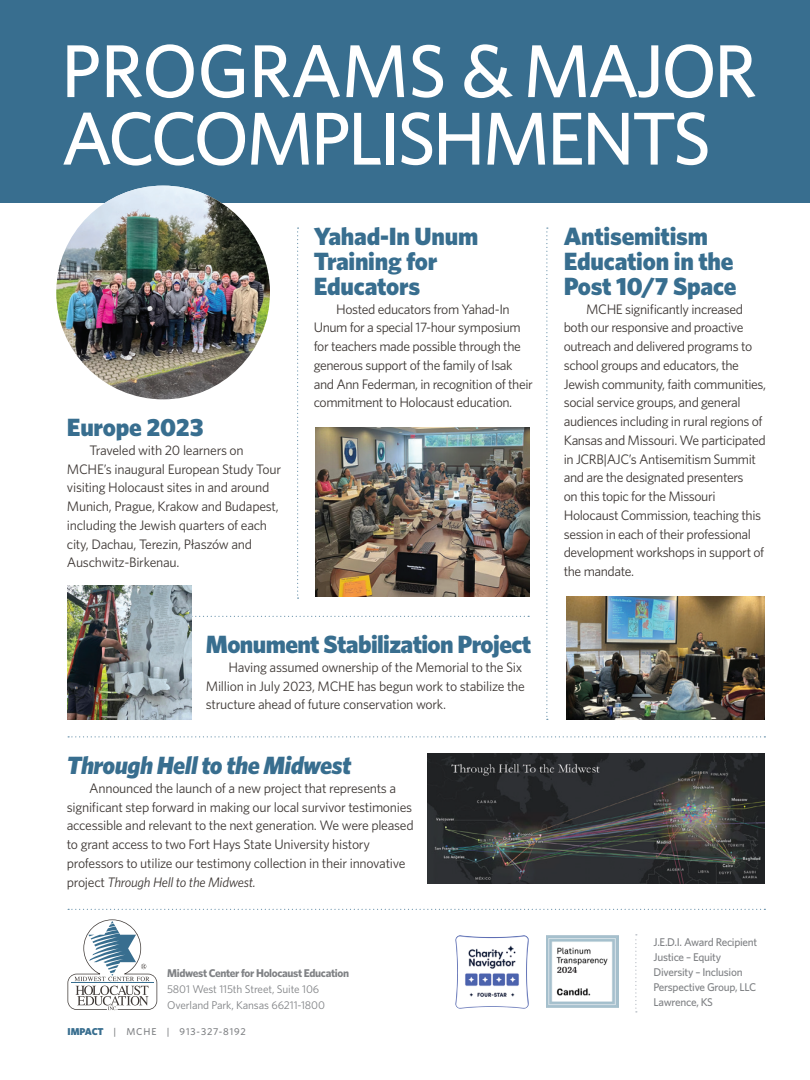
<style>
.page{position:relative;width:810px;height:1080px;background:#fff}
.page>*{position:absolute;margin:0;border:0;box-sizing:border-box;transform-origin:0 0}
.t1{font:500 75px/67.5px "Whitney";letter-spacing:-.04em;color:#fff}
.t2{font:900 25px/25px "Whitney";letter-spacing:-.01em;color:#386e8f}
.t3{font:italic 900 25px "Whitney";letter-spacing:-.025em;color:#386e8f}
.Subheadline_9_5_point_GSBold{font:13.75px/18.8px "Whitney";letter-spacing:-.02em;color:#3e3835}
._11-15_Whitney_Book_Gray{font:13.75px/18.8px "Whitney";letter-spacing:-.03em;color:#3e3835}
.t4{font:500 11.25px/15px "Whitney";letter-spacing:-.025em;color:#808285}
.t5{font:11.25px "Whitney";letter-spacing:-.01em;color:#808285}
.t6{font:700 11.25px "Whitney";letter-spacing:-.03em;color:#808285}
.t7{font:500 10px "Whitney";letter-spacing:.09em;color:#808285}
.s1{font-style:italic}
.s2{font-weight:900;color:#386e8f}
</style>
<div class="page">
<img style="left:546px;top:936px;width:73px;height:72px">
<svg style="left:68px;top:919px;width:89px;height:92px"></svg>
<svg style="left:635px;top:934px;width:2px;height:78px"></svg>
<div style="left:0;top:0;width:810px;height:202px;background:#386e8f"></div>
<svg style="left:68px;top:909px;width:697px;height:1px"></svg>
<img style="left:316px;top:428px;width:213px;height:168px">
<img style="left:566px;top:596px;width:199px;height:124px">
<img style="left:428px;top:754px;width:337px;height:130px">
<svg style="left:297px;top:228px;width:2px;height:371px"></svg>
<svg style="left:546px;top:228px;width:2px;height:492px"></svg>
<img style="left:56px;top:186px;width:214px;height:213px;border-radius:107px">
<svg style="left:191px;top:616px;width:338px;height:1px"></svg>
<svg style="left:68px;top:736px;width:697px;height:2px"></svg>
<img style="left:68px;top:585px;width:123px;height:135px">
<img style="left:455px;top:935px;width:68px;height:27px">
<p class="t1" style="left:61px;top:36px;width:697px">PROGRAMS &amp; MAJOR<br>ACCOMPLISHMENTS</p>
<p class="t2" style="left:67px;top:414px;width:138px">Europe 2023</p>
<p class="Subheadline_9_5_point_GSBold" style="left:67px;top:441px;width:216px;text-indent:22px">Traveled with 20 learners on MCHE’s inaugural European Study Tour visiting Holocaust sites in and around Munich, Prague, Krakow and Budapest, including the Jewish quarters of each city, Dachau, Terezin, Płaszów and Auschwitz-Birkenau.</p>
<p class="t2" style="left:314px;top:223px;width:166px">Yahad-In Unum<br>Training for<br>Educators</p>
<p class="_11-15_Whitney_Book_Gray" style="left:314px;top:299px;width:221px;text-indent:22px">Hosted educators from Yahad-In Unum for a special 17-hour symposium for teachers made possible through the generous support of the family of Isak and Ann Federman, in recognition of their commitment to Holocaust education.</p>
<p class="t2" style="left:206px;top:631px;width:327px">Monument Stabilization Project</p>
<p class="Subheadline_9_5_point_GSBold" style="left:206px;top:658px;width:321px;text-indent:22px">Having assumed ownership of the Memorial to the Six<br>Million in July 2023, MCHE has begun work to stabilize the structure ahead of future conservation work.</p>
<p class="t3" style="left:67px;top:749px;width:286px">Through Hell to the Midwest</p>
<p class="Subheadline_9_5_point_GSBold" style="left:67px;top:778px;width:348px;text-indent:23px">Announced the launch of a new project that represents a significant step forward in making our local survivor testimonies accessible and relevant to the next generation. We were pleased to grant access to two Fort Hays State University history professors to utilize our testimony collection in their innovative project <span class="s1">Through Hell to the Midwest.</span></p>
<p class="t6" style="left:167px;top:966px;width:184px">Midwest Center for Holocaust Education</p>
<p class="t5" style="left:167px;top:982px;width:154px">5801 West 115th Street, Suite 106</p>
<p class="t5" style="left:167px;top:998px;width:159px">Overland Park, Kansas 66211-1800</p>
<p class="t7" style="left:68px;top:1025px;width:180px"><span class="s2">IMPACT</span> | MCHE | 913-327-8192</p>
<p class="t2" style="left:564px;top:223px;width:174px">Antisemitism<br>Education in the<br>Post 10/7 Space</p>
<p class="_11-15_Whitney_Book_Gray" style="left:564px;top:299px;width:204px;text-indent:22px">MCHE significantly increased both our responsive and proactive outreach and delivered programs to school groups and educators, the Jewish community, faith communities, social service groups, and general audiences including in rural regions of Kansas and Missouri. We participated in JCRB|AJC’s Antisemitism Summit and are the designated presenters<br>on this topic for the Missouri Holocaust Commission, teaching this session in each of their professional development workshops in support of the mandate.</p>
<p class="t4" style="left:654px;top:935px;width:105px">J.E.D.I. Award Recipient</p>
<p class="t4" style="left:654px;top:950px;width:91px">Justice – Equity<br>Diversity – Inclusion</p>
<p class="t4" style="left:654px;top:980px;width:104px">Perspective Group, LLC</p>
<p class="t4" style="left:654px;top:995px;width:61px">Lawrence, KS</p>
</div>
